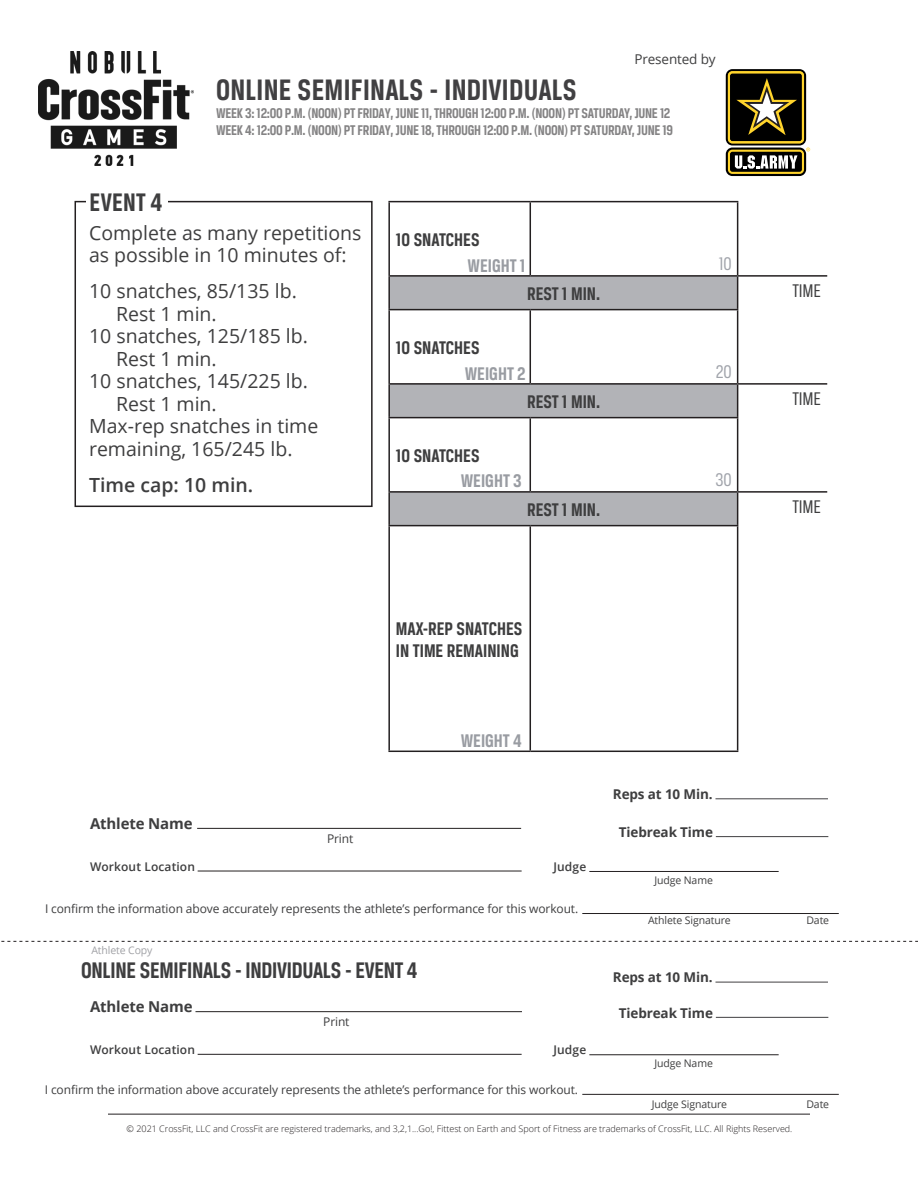
<style>
.page{position:relative;width:918px;height:1188px;background:#fff}
.page>*{position:absolute;margin:0;border:0;box-sizing:border-box;transform-origin:0 0}
.t1{font:700 31.5px "Breuer Condensed";letter-spacing:.01em;color:#414042}
.Heading{font:700 27px "Breuer Condensed";letter-spacing:.01em;color:#3e3e3f}
.Body_Copy{font:700 24px "Breuer Condensed";letter-spacing:-.01em;color:#3e3e3f}
.Workout_Description{font:19.5px/22.5px "Open Sans";color:#3e3e3f}
.Workout_Description-2{font:700 19.5px/22.5px "Breuer Condensed";color:#3e3e3f}
.t2{font:700 19.5px "Breuer Condensed";color:#999ca2}
.Workout_Description-3{font:600 19.5px "Open Sans";color:#3e3e3f}
.Body_Copy-2{font:19.5px "Breuer Condensed";letter-spacing:-.01em;color:#3e3e3f}
.Body_Copy-3{font:19.5px "Breuer Condensed";color:#a1a4ab}
.t3{font:700 15px/17.4px "Breuer Condensed";letter-spacing:-.02em;color:#848384}
.Body_Copy-4{font:700 15px "Open Sans";letter-spacing:-.01em;color:#3e3e3f}
.Signature_Labels{font:700 13.5px "Open Sans";letter-spacing:-.01em;color:#3e3e3f}
.t4{font:13.5px "Open Sans";letter-spacing:-.01em;color:#3e3e3f}
.Body_Copy-5{font:12px "Open Sans";letter-spacing:-.01em;color:#3e3e3f}
.Scorecard_Athelete_N{font:600 12px "Open Sans";letter-spacing:.01em;color:#3e3e3f}
.Signature_Labels-2{font:12px "Open Sans";letter-spacing:-.01em;color:#3e3e3f}
.Signature_Labels-3{font:10.5px "Open Sans";letter-spacing:-.01em;color:#3e3e3f}
.Sub_Head_regular{font:10.5px "Open Sans";letter-spacing:-.01em;color:#a0a1a5}
.t5{font:300 9px "Open Sans";color:#231f20}
</style>
<div class="page">
<img style="left:39px;top:52px;width:154px;height:113px">
<hr style="left:108px;top:1114px;width:702px;height:1px;background:#231f20">
<hr style="left:195px;top:1011px;width:327px;height:1px;background:#231f20">
<hr style="left:198px;top:1054px;width:324px;height:1px;background:#231f20">
<hr style="left:589px;top:1055px;width:190px;height:1px;background:#231f20">
<hr style="left:582px;top:913px;width:257px;height:1px;background:#231f20">
<hr style="left:582px;top:1094px;width:257px;height:1px;background:#231f20">
<svg style="left:1px;top:941px;width:917px;height:1px"></svg>
<hr style="left:715px;top:982px;width:113px;height:1px;background:#414042">
<hr style="left:197px;top:828px;width:324px;height:1px;background:#231f20">
<hr style="left:198px;top:871px;width:324px;height:1px;background:#231f20">
<hr style="left:589px;top:871px;width:190px;height:1px;background:#231f20">
<hr style="left:715px;top:798px;width:113px;height:1px;background:#414042">
<svg style="left:390px;top:277px;width:347px;height:248px"></svg>
<hr style="left:388px;top:201px;width:142px;height:1px;background:#231f20">
<hr style="left:388px;top:202px;width:2px;height:73px;background:#231f20">
<hr style="left:530px;top:201px;width:208px;height:1px;background:#231f20">
<hr style="left:530px;top:202px;width:1px;height:73px;background:#231f20">
<hr style="left:737px;top:202px;width:1px;height:73px;background:#231f20">
<hr style="left:388px;top:275px;width:142px;height:2px;background:#231f20">
<hr style="left:388px;top:277px;width:2px;height:32px;background:#231f20">
<hr style="left:530px;top:275px;width:208px;height:2px;background:#231f20">
<hr style="left:738px;top:275px;width:89px;height:2px;background:#231f20">
<hr style="left:737px;top:277px;width:1px;height:32px;background:#231f20">
<hr style="left:388px;top:309px;width:142px;height:1px;background:#231f20">
<hr style="left:388px;top:310px;width:2px;height:73px;background:#231f20">
<hr style="left:530px;top:309px;width:208px;height:1px;background:#231f20">
<hr style="left:530px;top:310px;width:1px;height:73px;background:#231f20">
<hr style="left:737px;top:310px;width:1px;height:73px;background:#231f20">
<hr style="left:388px;top:383px;width:142px;height:2px;background:#231f20">
<hr style="left:388px;top:385px;width:2px;height:32px;background:#231f20">
<hr style="left:530px;top:383px;width:208px;height:2px;background:#231f20">
<hr style="left:738px;top:383px;width:89px;height:2px;background:#231f20">
<hr style="left:737px;top:385px;width:1px;height:32px;background:#231f20">
<hr style="left:388px;top:417px;width:142px;height:1px;background:#231f20">
<hr style="left:388px;top:418px;width:2px;height:73px;background:#231f20">
<hr style="left:530px;top:417px;width:208px;height:1px;background:#231f20">
<hr style="left:530px;top:418px;width:1px;height:73px;background:#231f20">
<hr style="left:737px;top:418px;width:1px;height:73px;background:#231f20">
<hr style="left:388px;top:491px;width:142px;height:2px;background:#231f20">
<hr style="left:388px;top:493px;width:2px;height:32px;background:#231f20">
<hr style="left:530px;top:491px;width:208px;height:2px;background:#231f20">
<hr style="left:738px;top:491px;width:89px;height:2px;background:#231f20">
<hr style="left:737px;top:493px;width:1px;height:32px;background:#231f20">
<hr style="left:388px;top:525px;width:142px;height:1px;background:#231f20">
<hr style="left:388px;top:526px;width:2px;height:225px;background:#231f20">
<hr style="left:530px;top:525px;width:208px;height:1px;background:#231f20">
<hr style="left:530px;top:526px;width:1px;height:225px;background:#231f20">
<hr style="left:737px;top:526px;width:1px;height:225px;background:#231f20">
<hr style="left:388px;top:751px;width:142px;height:1px;background:#231f20">
<hr style="left:530px;top:751px;width:208px;height:1px;background:#231f20">
<div style="left:75px;top:201px;width:298px;height:306px;border:2px solid #231f20"></div>
<div style="left:86px;top:189px;width:81px;height:28px;background:#fff"></div>
<hr style="left:716px;top:836px;width:112px;height:1px;background:#414042">
<hr style="left:716px;top:1017px;width:112px;height:1px;background:#414042">
<div style="left:726px;top:148px;width:80px;height:28px;background:linear-gradient(to right,#070707,#000);border-radius:7px"></div>
<svg style="left:726px;top:69px;width:80px;height:76px"></svg>
<svg style="left:728px;top:71px;width:82px;height:103px;background:#5a5233"></svg>
<h1 class="t1" style="left:216px;top:73px;width:362px">ONLINE SEMIFINALS - INDIVIDUALS</h1>
<p class="t4" style="left:634px;top:50px;width:83px">Presented by</p>
<p class="t3" style="left:216px;top:104px;width:459px">WEEK 3: 12:00 P.M. (NOON) PT FRIDAY, JUNE 11, THROUGH 12:00 P.M. (NOON) PT SATURDAY, JUNE 12<br>WEEK 4: 12:00 P.M. (NOON) PT FRIDAY, JUNE 18, THROUGH 12:00 P.M. (NOON) PT SATURDAY, JUNE 19</p>
<p class="Heading" style="left:90px;top:187px;width:74px">EVENT 4</p>
<p class="Workout_Description" style="left:89px;top:221px;width:274px">Complete as many repetitions as possible in 10 minutes of:</p>
<p class="Workout_Description" style="left:89px;top:279px;width:209px">10 snatches, 85/135 lb.</p>
<p class="Workout_Description" style="left:116px;top:302px;width:102px">Rest 1 min.</p>
<p class="Workout_Description" style="left:89px;top:324px;width:220px">10 snatches, 125/185 lb.</p>
<p class="Workout_Description" style="left:116px;top:347px;width:102px">Rest 1 min.</p>
<p class="Workout_Description" style="left:89px;top:369px;width:220px">10 snatches, 145/225 lb.</p>
<p class="Workout_Description" style="left:116px;top:392px;width:102px">Rest 1 min.</p>
<p class="Workout_Description" style="left:89px;top:414px;width:231px">Max-rep snatches in time remaining, 165/245 lb.</p>
<p class="Workout_Description-3" style="left:89px;top:471px;width:166px">Time cap: 10 min.</p>
<p class="Workout_Description-2" style="left:396px;top:228px;width:85px">10 SNATCHES</p>
<p class="t2" style="left:468px;top:255px;width:59px">WEIGHT 1</p>
<p class="Body_Copy-3" style="left:719px;top:253px;width:14px">10</p>
<p class="Workout_Description-2" style="left:396px;top:336px;width:85px">10 SNATCHES</p>
<p class="Workout_Description-2" style="left:527px;top:282px;width:75px">REST 1 MIN.</p>
<p class="Body_Copy-2" style="left:793px;top:280px;width:30px">TIME</p>
<p class="t2" style="left:465px;top:362px;width:62px">WEIGHT 2</p>
<p class="Body_Copy-3" style="left:716px;top:361px;width:17px">20</p>
<p class="Workout_Description-2" style="left:396px;top:444px;width:85px">10 SNATCHES</p>
<p class="Workout_Description-2" style="left:527px;top:390px;width:75px">REST 1 MIN.</p>
<p class="Body_Copy-2" style="left:793px;top:388px;width:30px">TIME</p>
<p class="t2" style="left:461px;top:470px;width:62px">WEIGHT 3</p>
<p class="Body_Copy-3" style="left:716px;top:469px;width:18px">30</p>
<p class="Workout_Description-2" style="left:527px;top:498px;width:75px">REST 1 MIN.</p>
<p class="Body_Copy-2" style="left:793px;top:496px;width:30px">TIME</p>
<p class="Body_Copy-4" style="left:90px;top:813px;width:104px">Athlete Name</p>
<p class="Signature_Labels-2" style="left:327px;top:830px;width:28px">Print</p>
<p class="Workout_Description-2" style="left:396px;top:617px;width:128px">MAX-REP SNATCHES<br>IN TIME REMAINING</p>
<p class="t2" style="left:461px;top:730px;width:62px">WEIGHT 4</p>
<p class="Signature_Labels" style="left:613px;top:785px;width:101px">Reps at 10 Min.</p>
<p class="Signature_Labels" style="left:619px;top:823px;width:96px">Tiebreak Time</p>
<p class="Scorecard_Athelete_N" style="left:90px;top:858px;width:107px">Workout Location</p>
<p class="Scorecard_Athelete_N" style="left:554px;top:858px;width:34px">Judge</p>
<p class="Body_Copy-5" style="left:45px;top:900px;width:535px">I confirm the information above accurately represents the athlete’s performance for this workout.</p>
<p class="Sub_Head_regular" style="left:91px;top:943px;width:63px">Athlete Copy</p>
<p class="Body_Copy" style="left:81px;top:957px;width:338px">ONLINE SEMIFINALS - INDIVIDUALS - EVENT 4</p>
<p class="Body_Copy-4" style="left:90px;top:996px;width:104px">Athlete Name</p>
<p class="Signature_Labels-2" style="left:323px;top:1013px;width:28px">Print</p>
<p class="Scorecard_Athelete_N" style="left:90px;top:1041px;width:107px">Workout Location</p>
<p class="Scorecard_Athelete_N" style="left:554px;top:1041px;width:34px">Judge</p>
<p class="Body_Copy-5" style="left:45px;top:1082px;width:535px">I confirm the information above accurately represents the athlete’s performance for this workout.</p>
<p class="Signature_Labels-3" style="left:654px;top:873px;width:60px">Judge Name</p>
<p class="Signature_Labels-3" style="left:648px;top:913px;width:84px">Athlete Signature</p>
<p class="Signature_Labels" style="left:613px;top:968px;width:101px">Reps at 10 Min.</p>
<p class="Signature_Labels" style="left:619px;top:1003px;width:96px">Tiebreak Time</p>
<p class="Signature_Labels-3" style="left:654px;top:1056px;width:60px">Judge Name</p>
<p class="Signature_Labels-3" style="left:652px;top:1097px;width:77px">Judge Signature</p>
<p class="t5" style="left:127px;top:1122px;width:667px">© 2021 CrossFit, LLC and CrossFit are registered trademarks, and 3,2,1...Go!, Fittest on Earth and Sport of Fitness are trademarks of CrossFit, LLC. All Rights Reserved.</p>
<p class="Signature_Labels-3" style="left:806px;top:913px;width:24px">Date</p>
<p class="Signature_Labels-3" style="left:806px;top:1097px;width:24px">Date</p>
</div>
